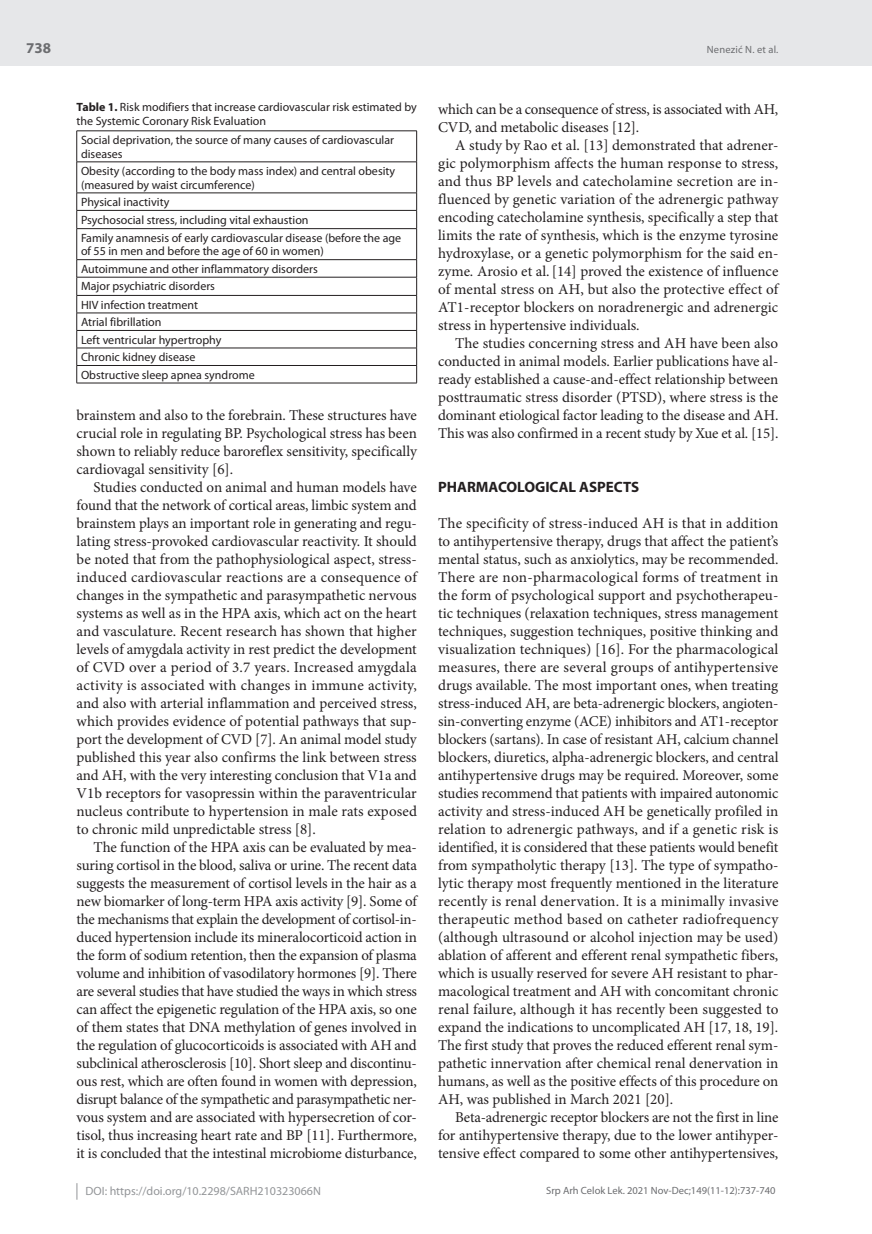
<style>
.page{position:relative;width:872px;height:1234px;background:#fff}
.page>*{position:absolute;margin:0;border:0;box-sizing:border-box;transform-origin:0 0}
.t1{font:15px/18px "Minion Pro";letter-spacing:-.005em;color:#231f20;text-align:justify}
.t2{font:700 15px "Myriad Pro";color:#231f20}
.t3{font:700 15px "Myriad Pro";color:#6c6d70}
.t4{font:12px/17.5px "Myriad Pro";color:#231f20}
.t5{font:12px "Myriad Pro";color:#939598}
.t6{font:10.5px "Myriad Pro";color:#6c6d70}
.s1{font-weight:700}
</style>
<div class="page">
<div style="left:0;top:0;width:872px;height:66px;background:#e6e7e9"></div>
<svg style="left:77px;top:1183px;width:1px;height:16px"></svg>
<hr style="left:77px;top:130px;width:340px;height:1px;background:#231f20">
<hr style="left:76px;top:131px;width:1px;height:31px;background:#231f20">
<hr style="left:416px;top:131px;width:1px;height:31px;background:#231f20">
<hr style="left:77px;top:161px;width:340px;height:1px;background:#231f20">
<hr style="left:76px;top:162px;width:1px;height:31px;background:#231f20">
<hr style="left:416px;top:162px;width:1px;height:31px;background:#231f20">
<hr style="left:77px;top:192px;width:340px;height:1px;background:#231f20">
<hr style="left:77px;top:210px;width:340px;height:1px;background:#231f20">
<svg style="left:76px;top:193px;width:1px;height:35px"></svg>
<svg style="left:416px;top:193px;width:1px;height:35px"></svg>
<hr style="left:77px;top:228px;width:340px;height:1px;background:#231f20">
<hr style="left:76px;top:229px;width:1px;height:30px;background:#231f20">
<hr style="left:416px;top:229px;width:1px;height:30px;background:#231f20">
<hr style="left:77px;top:259px;width:340px;height:1px;background:#231f20">
<hr style="left:77px;top:277px;width:340px;height:1px;background:#231f20">
<hr style="left:77px;top:295px;width:340px;height:1px;background:#231f20">
<hr style="left:77px;top:312px;width:340px;height:1px;background:#231f20">
<hr style="left:77px;top:330px;width:340px;height:1px;background:#231f20">
<hr style="left:77px;top:347px;width:340px;height:1px;background:#231f20">
<hr style="left:77px;top:365px;width:340px;height:1px;background:#231f20">
<svg style="left:76px;top:260px;width:1px;height:123px"></svg>
<svg style="left:416px;top:260px;width:1px;height:122px"></svg>
<hr style="left:77px;top:382px;width:340px;height:1px;background:#231f20">
<p class="t3" style="left:26px;top:38px;width:26px">738</p>
<p class="t4" style="left:77px;top:100px;width:342px;line-height:13.5px"><span class="s1">Table 1.</span> Risk modifiers that increase cardiovascular risk estimated by the Systemic Coronary Risk Evaluation</p>
<p class="t4" style="left:81px;top:133px;width:315px;line-height:13.5px">Social deprivation, the source of many causes of cardiovascular diseases</p>
<p class="t4" style="left:81px;top:164px;width:316px;line-height:13.5px">Obesity (according to the body mass index) and central obesity (measured by waist circumference)</p>
<p class="t4" style="left:81px;top:193px;width:322px">Physical inactivity<br>Psychosocial stress, including vital exhaustion<br>Family anamnesis of early cardiovascular disease (before the age</p>
<p class="t4" style="left:81px;top:242px;width:244px">of 55 in men and before the age of 60 in women)<br>Autoimmune and other inflammatory disorders<br>Major psychiatric disorders<br>HIV infection treatment<br>Atrial fibrillation<br>Left ventricular hypertrophy<br>Chronic kidney disease<br>Obstructive sleep apnea syndrome</p>
<p class="t1" style="left:77px;top:406px;width:342px">brainstem and also to the forebrain. These structures have crucial role in regulating BP. Psychological stress has been shown to reliably reduce baroreflex sensitivity, specifically cardiovagal sensitivity [6].</p>
<p class="t1" style="left:77px;top:478px;width:342px;text-indent:17px">Studies conducted on animal and human models have found that the network of cortical areas, limbic system and brainstem plays an important role in generating and regu&shy;lating stress-provoked cardiovascular reactivity. It should be noted that from the pathophysiological aspect, stress&shy;induced cardiovascular reactions are a consequence of changes in the sympathetic and parasympathetic nervous systems as well as in the HPA axis, which act on the heart and vasculature. Recent research has shown that higher levels of amygdala activity in rest predict the development of CVD over a period of 3.7 years. Increased amygdala activity is associated with changes in immune activity, and also with arterial inflammation and perceived stress, which provides evidence of potential pathways that sup&shy;port the development of CVD [7]. An animal model study published this year also confirms the link between stress and AH, with the very interesting conclusion that V1a and V1b receptors for vasopressin within the paraventricular nucleus contribute to hypertension in male rats exposed to chronic mild unpredictable stress [8].</p>
<p class="t1" style="left:77px;top:838px;width:342px;text-indent:17px">The function of the HPA axis can be evaluated by mea&shy;suring cortisol in the blood, saliva or urine. The recent data suggests the measurement of cortisol levels in the hair as a new biomarker of long-term HPA axis activity [9]. Some of the mechanisms that explain the development of cortisol-in&shy;duced hypertension include its mineralocorticoid action in the form of sodium retention, then the expansion of plasma volume and inhibition of vasodilatory hormones [9]. There are several studies that have studied the ways in which stress can affect the epigenetic regulation of the HPA axis, so one of them states that DNA methylation of genes involved in the regulation of glucocorticoids is associated with AH and subclinical atherosclerosis [10]. Short sleep and discontinu&shy;ous rest, which are often found in women with depression, disrupt balance of the sympathetic and parasympathetic ner&shy;vous system and are associated with hypersecretion of cor&shy;tisol, thus increasing heart rate and BP [11]. Furthermore, it is concluded that the intestinal microbiome disturbance,</p>
<p class="t6" style="left:707px;top:43px;width:73px">Nenezić N. et al.</p>
<p class="t1" style="left:438px;top:100px;width:342px">which can be a consequence of stress, is associated with AH,<br>CVD, and metabolic diseases [12].</p>
<p class="t1" style="left:438px;top:136px;width:342px;text-indent:17px">A study by Rao et al. [13] demonstrated that adrener&shy;gic polymorphism affects the human response to stress, and thus BP levels and catecholamine secretion are in&shy;fluenced by genetic variation of the adrenergic pathway encoding catecholamine synthesis, specifically a step that limits the rate of synthesis, which is the enzyme tyrosine hydroxylase, or a genetic polymorphism for the said en&shy;zyme. Arosio et al.[14] proved the existence of influence of mental stress on AH, but also the protective effect of AT1-receptor blockers on noradrenergic and adrenergic stress in hypertensive individuals.</p>
<p class="t1" style="left:438px;top:334px;width:342px;text-indent:17px">The studies concerning stress and AH have been also conducted in animal models. Earlier publications have al&shy;ready established a cause-and-effect relationship between posttraumatic stress disorder (PTSD), where stress is the dominant etiological factor leading to the disease and AH.<br>This was also confirmed in a recent study by Xue et al. [15].</p>
<p class="t2" style="left:438px;top:477px;width:203px">PHARMACOLOGICAL ASPECTS</p>
<p class="t1" style="left:438px;top:514px;width:342px">The specificity of stress-induced AH is that in addition to antihypertensive therapy, drugs that affect the patient’s mental status, such as anxiolytics, may be recommended.<br>There are non-pharmacological forms of treatment in the form of psychological support and psychotherapeu&shy;tic techniques (relaxation techniques, stress management techniques, suggestion techniques, positive thinking and visualization techniques) [16]. For the pharmacological measures, there are several groups of antihypertensive drugs available. The most important ones, when treating stress-induced AH, are beta-adrenergic blockers, angioten&shy;sin-converting enzyme (ACE) inhibitors and AT1-receptor blockers (sartans). In case of resistant AH, calcium channel blockers, diuretics, alpha-adrenergic blockers, and central antihypertensive drugs may be required. Moreover, some studies recommend that patients with impaired autonomic activity and stress-induced AH be genetically profiled in relation to adrenergic pathways, and if a genetic risk is identified, it is considered that these patients would benefit from sympatholytic therapy [13]. The type of sympatho&shy;lytic therapy most frequently mentioned in the literature recently is renal denervation. It is a minimally invasive therapeutic method based on catheter radiofrequency (although ultrasound or alcohol injection may be used) ablation of afferent and efferent renal sympathetic fibers, which is usually reserved for severe AH resistant to phar&shy;macological treatment and AH with concomitant chronic renal failure, although it has recently been suggested to expand the indications to uncomplicated AH [17, 18, 19].<br>The first study that proves the reduced efferent renal sym&shy;pathetic innervation after chemical renal denervation in humans, as well as the positive effects of this procedure on AH, was published in March 2021 [20].</p>
<p class="t1" style="left:438px;top:1108px;width:342px;text-indent:17px">Beta-adrenergic receptor blockers are not the first in line for antihypertensive therapy, due to the lower antihyper&shy;tensive effect compared to some other antihypertensives,</p>
<p class="t5" style="left:86px;top:1183px;width:237px">DOI: https://doi.org/10.2298/SARH210323066N</p>
<p class="t6" style="left:546px;top:1184px;width:231px">Srp Arh Celok Lek. 2021 Nov-Dec;149(11-12):737-740</p>
</div>
